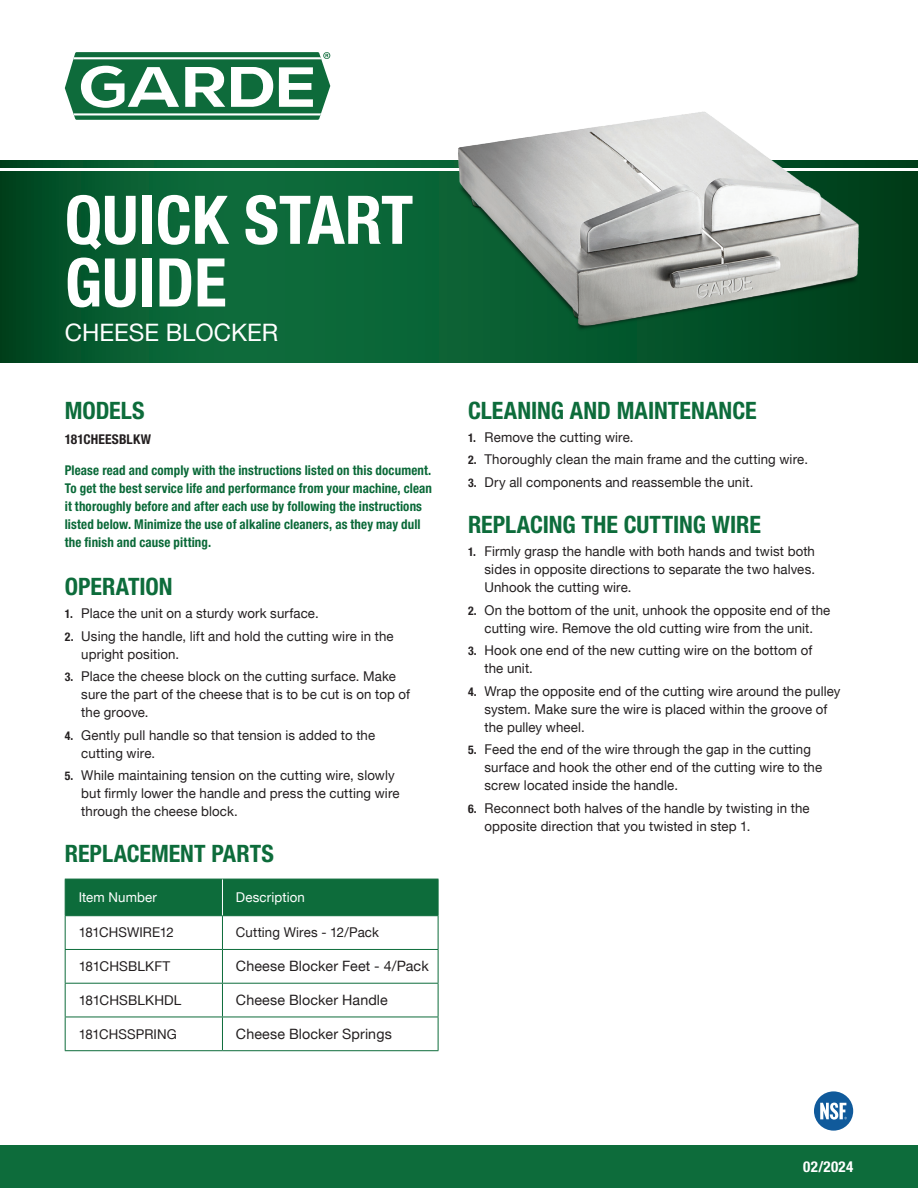
<style>
.page{position:relative;width:918px;height:1188px;background:#fff}
.page>*{position:absolute;margin:0;border:0;box-sizing:border-box;transform-origin:0 0}
.t1{font:700 condensed 67.2px "Helvetica Neue LT Std";color:#fff}
.t2{font:700 condensed 24px "Helvetica Neue LT Std";color:#0d6c3b}
.t3{font:24px "Helvetica Neue LT";color:#fff}
.t4{font:700 condensed 15px "Helvetica Neue LT Std";letter-spacing:.02em;color:#fff}
.t5{font:14.25px "Helvetica Neue LT";letter-spacing:.01em;color:#231f20}
.t6{font:13.5px/18px "Helvetica Neue LT";letter-spacing:.01em;color:#231f20}
.t7{font:700 condensed 13.5px/18px "Helvetica Neue LT Std";letter-spacing:.01em;color:#0a6938;scale:.96 1}
.t8{font:13.5px "Helvetica Neue LT";letter-spacing:.01em;color:#fff}
.t9{font:700 condensed 13.5px "Helvetica Neue LT Std";letter-spacing:.01em;color:#231f20}
.s1{font-family:"Helvetica Neue LT Std";font-weight:700;font-stretch:condensed;font-size:12px}
</style>
<div class="page">
<svg style="left:65px;top:52px;width:265px;height:68px"></svg>
<svg style="left:0;top:161px;width:918px;height:6px;background:#085d31"></svg>
<svg style="left:0;top:171px;width:918px;height:192px;background:#085d31"></svg>
<img style="left:450px;top:111px;width:416px;height:252px">
<div style="left:0;top:1145px;width:918px;height:43px;background:#0d6c3b"></div>
<div style="left:66px;top:880px;width:372px;height:35px;background:#0d6c3b"></div>
<hr style="left:222px;top:879px;width:216px;height:1px;background:#0d6c3b">
<hr style="left:438px;top:879px;width:1px;height:36px;background:#0d6c3b">
<hr style="left:65px;top:916px;width:1px;height:33px;background:#0d6c3b">
<hr style="left:222px;top:915px;width:216px;height:1px;background:#0d6c3b">
<hr style="left:222px;top:916px;width:1px;height:33px;background:#0d6c3b">
<hr style="left:438px;top:916px;width:1px;height:33px;background:#0d6c3b">
<hr style="left:65px;top:949px;width:157px;height:1px;background:#0d6c3b">
<hr style="left:65px;top:950px;width:1px;height:33px;background:#0d6c3b">
<hr style="left:222px;top:949px;width:216px;height:1px;background:#0d6c3b">
<hr style="left:222px;top:950px;width:1px;height:33px;background:#0d6c3b">
<hr style="left:438px;top:950px;width:1px;height:33px;background:#0d6c3b">
<hr style="left:65px;top:983px;width:157px;height:1px;background:#0d6c3b">
<hr style="left:65px;top:984px;width:1px;height:33px;background:#0d6c3b">
<hr style="left:222px;top:983px;width:216px;height:1px;background:#0d6c3b">
<hr style="left:222px;top:984px;width:1px;height:33px;background:#0d6c3b">
<hr style="left:438px;top:984px;width:1px;height:33px;background:#0d6c3b">
<hr style="left:65px;top:1017px;width:157px;height:1px;background:#0d6c3b">
<hr style="left:65px;top:1017px;width:1px;height:33px;background:#0d6c3b">
<hr style="left:222px;top:1017px;width:216px;height:1px;background:#0d6c3b">
<hr style="left:222px;top:1017px;width:1px;height:33px;background:#0d6c3b">
<hr style="left:438px;top:1017px;width:1px;height:33px;background:#0d6c3b">
<hr style="left:65px;top:1050px;width:157px;height:1px;background:#0d6c3b">
<hr style="left:222px;top:1050px;width:216px;height:1px;background:#0d6c3b">
<hr style="left:65px;top:879px;width:157px;height:1px;background:#0d6c3b">
<hr style="left:65px;top:879px;width:1px;height:36px;background:#0d6c3b">
<hr style="left:65px;top:915px;width:157px;height:1px;background:#0d6c3b">
<hr style="left:222px;top:879px;width:1px;height:36px;background:#fff">
<svg style="left:814px;top:1091px;width:39px;height:40px"></svg>
<p class="t1" style="left:65px;top:179px;width:350px">QUICK START</p>
<p class="t1" style="left:65px;top:242px;width:163px">GUIDE</p>
<p class="t3" style="left:65px;top:318px;width:215px">CHEESE BLOCKER</p>
<p class="t2" style="left:65px;top:396px;width:81px">MODELS</p>
<p class="t9" style="left:65px;top:431px;width:88px">181CHEESBLKW</p>
<p class="t7" style="left:65px;top:461px;width:384px">Please read and comply with the instructions listed on this document.<br>To get the best service life and performance from your machine, clean it thoroughly before and after each use by following the instructions listed below. Minimize the use of alkaline cleaners, as they may dull the finish and cause pitting.</p>
<p class="t2" style="left:65px;top:572px;width:109px">OPERATION</p>
<p class="t6" style="left:65px;top:604px;width:256px"><span class="s1">1.</span> Place the unit on a sturdy work surface.</p>
<p class="t6" style="left:81px;top:627px;width:314px;text-indent:-16px"><span class="s1">2.</span> Using the handle, lift and hold the cutting wire in the upright position.</p>
<p class="t6" style="left:81px;top:667px;width:330px;text-indent:-16px"><span class="s1">3.</span> Place the cheese block on the cutting surface. Make sure the part of the cheese that is to be cut is on top of the groove.</p>
<p class="t6" style="left:81px;top:726px;width:295px;text-indent:-16px"><span class="s1">4.</span> Gently pull handle so that tension is added to the cutting wire.</p>
<p class="t6" style="left:81px;top:766px;width:320px;text-indent:-16px"><span class="s1">5.</span> While maintaining tension on the cutting wire, slowly but firmly lower the handle and press the cutting wire through the cheese block.</p>
<p class="t2" style="left:65px;top:839px;width:211px">REPLACEMENT PARTS</p>
<p class="t8" style="left:79px;top:889px;width:80px">Item Number</p>
<p class="t8" style="left:236px;top:889px;width:70px">Description</p>
<p class="t6" style="left:79px;top:923px;width:97px">181CHSWIRE12</p>
<p class="t6" style="left:236px;top:923px;width:145px">Cutting Wires - 12/Pack</p>
<p class="t6" style="left:79px;top:957px;width:93px">181CHSBLKFT</p>
<p class="t5" style="left:236px;top:958px;width:194px">Cheese Blocker Feet - 4/Pack</p>
<p class="t6" style="left:79px;top:991px;width:104px">181CHSBLKHDL</p>
<p class="t5" style="left:236px;top:992px;width:153px">Cheese Blocker Handle</p>
<p class="t6" style="left:79px;top:1025px;width:100px">181CHSSPRING</p>
<p class="t5" style="left:236px;top:1025px;width:157px">Cheese Blocker Springs</p>
<p class="t2" style="left:468px;top:396px;width:290px">CLEANING AND MAINTENANCE</p>
<p class="t6" style="left:468px;top:428px;width:167px"><span class="s1">1.</span> Remove the cutting wire.</p>
<p class="t6" style="left:468px;top:450px;width:342px"><span class="s1">2.</span> Thoroughly clean the main frame and the cutting wire.</p>
<p class="t6" style="left:468px;top:473px;width:287px"><span class="s1">3.</span> Dry all components and reassemble the unit.</p>
<p class="t2" style="left:468px;top:510px;width:295px">REPLACING THE CUTTING WIRE</p>
<p class="t6" style="left:484px;top:542px;width:332px;text-align:justify;text-indent:-16px"><span class="s1">1.</span> Firmly grasp the handle with both hands and twist both sides in opposite directions to separate the two halves.<br>Unhook the cutting wire.</p>
<p class="t6" style="left:468px;top:601px;width:364px;text-align:center"><span class="s1">2.</span> On the bottom of the unit, unhook the opposite end of the cutting wire. Remove the old cutting wire from the unit.</p>
<p class="t6" style="left:484px;top:641px;width:329px;text-indent:-16px"><span class="s1">3.</span> Hook one end of the new cutting wire on the bottom of the unit.</p>
<p class="t6" style="left:484px;top:682px;width:358px;text-indent:-16px"><span class="s1">4.</span> Wrap the opposite end of the cutting wire around the pulley system. Make sure the wire is placed within the groove of the pulley wheel.</p>
<p class="t6" style="left:484px;top:740px;width:339px;text-indent:-16px"><span class="s1">5.</span> Feed the end of the wire through the gap in the cutting surface and hook the other end of the cutting wire to the screw located inside the handle.</p>
<p class="t6" style="left:484px;top:799px;width:327px;text-indent:-16px"><span class="s1">6.</span> Reconnect both halves of the handle by twisting in the opposite direction that you twisted in step 1.</p>
<p class="t4" style="left:803px;top:1157px;width:51px">02/2024</p>
</div>
